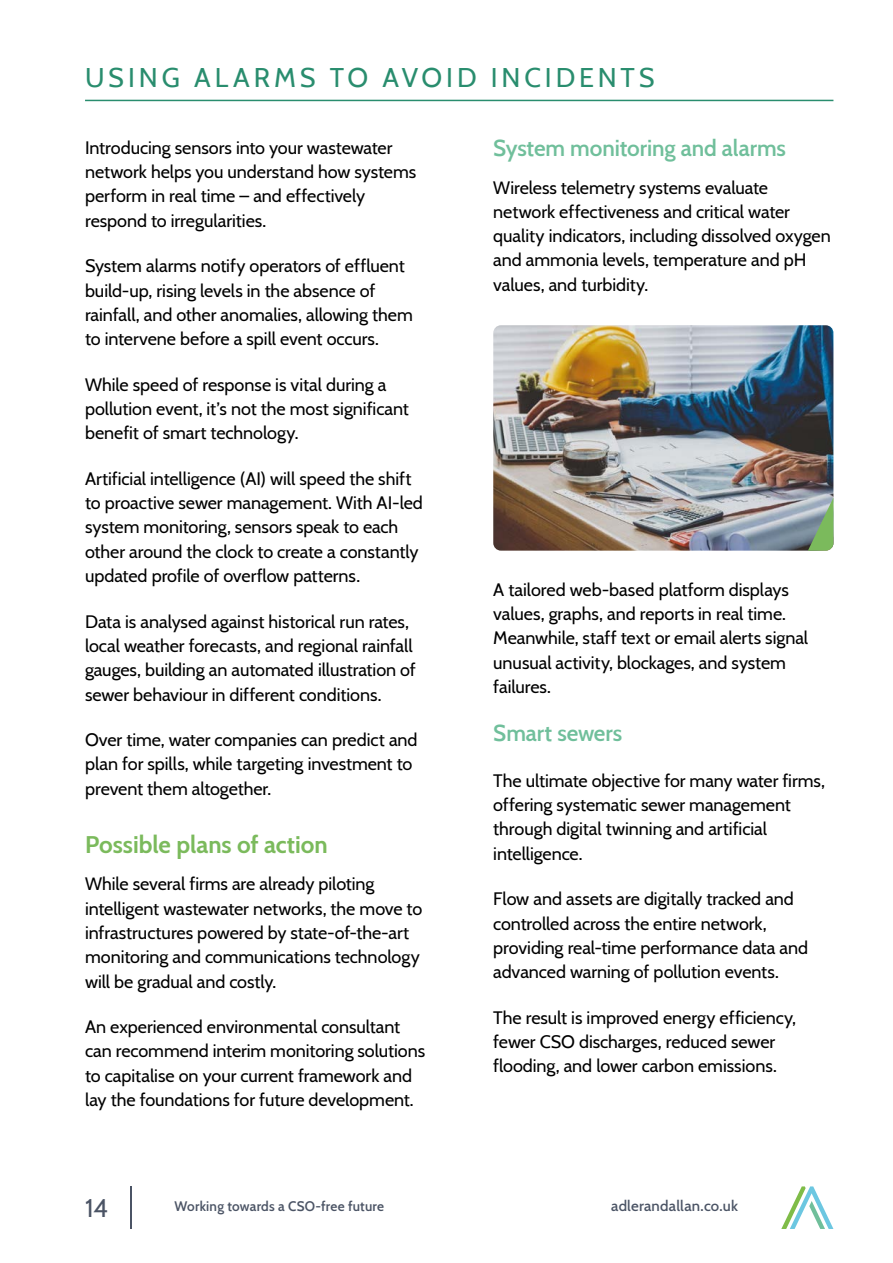
<style>
.page{position:relative;width:893px;height:1263px;background:#fff}
.page>*{position:absolute;margin:0;border:0;box-sizing:border-box;transform-origin:0 0}
.t1{font:27px "Cabin";letter-spacing:.145em;color:#298d6e}
.t2{font:25.5px "Cabin";color:#4b5465}
.t3{font:700 24px "Cabin";color:#7bba5c}
.t4{font:600 22.5px "Cabin";letter-spacing:-.005em;color:#70bf9b}
.t5{font:18px/24.3px "Cabin";letter-spacing:-.005em;color:#000}
.t6{font:500 15px "Cabin";letter-spacing:.015em;color:#4b5465}
.t7{font:600 13.5px "Cabin";letter-spacing:.015em;color:#4b5465}
</style>
<div class="page">
<hr style="left:85px;top:100px;width:748px;height:1px;background:#298d6e">
<img style="left:493px;top:325px;width:340px;height:226px">
<svg style="left:808px;top:497px;width:26px;height:54px"></svg>
<svg style="left:781px;top:1186px;width:52px;height:43px"></svg>
<hr style="left:131px;top:1186px;width:1px;height:43px;background:#4b5465">
<h1 class="t1" style="left:85px;top:56px;width:571px">USING ALARMS TO AVOID INCIDENTS</h1>
<p class="t5" style="left:85px;top:134px;width:333px">Introducing sensors into your wastewater network helps you understand how systems perform in real time – and effectively respond to irregularities.</p>
<p class="t5" style="left:85px;top:253px;width:329px">System alarms notify operators of effluent build-up, rising levels in the absence of rainfall, and other anomalies, allowing them to intervene before a spill event occurs.</p>
<p class="t5" style="left:85px;top:371px;width:325px">While speed of response is vital during a pollution event, it’s not the most significant benefit of smart technology.</p>
<p class="t5" style="left:85px;top:465px;width:339px">Artificial intelligence (AI) will speed the shift to proactive sewer management. With AI-led system monitoring, sensors speak to each other around the clock to create a constantly updated profile of overflow patterns.</p>
<p class="t5" style="left:85px;top:608px;width:332px">Data is analysed against historical run rates, local weather forecasts, and regional rainfall gauges, building an automated illustration of sewer behaviour in different conditions.</p>
<p class="t5" style="left:85px;top:726px;width:334px">Over time, water companies can predict and plan for spills, while targeting investment to prevent them altogether.</p>
<h3 class="t3" style="left:85px;top:826px;width:244px">Possible plans of action</h3>
<p class="t5" style="left:85px;top:871px;width:339px">While several firms are already piloting intelligent wastewater networks, the move to infrastructures powered by state-of-the-art monitoring and communications technology will be gradual and costly.</p>
<p class="t5" style="left:85px;top:1013px;width:342px">An experienced environmental consultant can recommend interim monitoring solutions to capitalise on your current framework and lay the foundations for future development.</p>
<p class="t4" style="left:493px;top:131px;width:294px">System monitoring and alarms</p>
<p class="t5" style="left:493px;top:174px;width:339px">Wireless telemetry systems evaluate network effectiveness and critical water quality indicators, including dissolved oxygen and ammonia levels, temperature and pH values, and turbidity.</p>
<p class="t5" style="left:493px;top:576px;width:316px">A tailored web-based platform displays values, graphs, and reports in real time.<br>Meanwhile, staff text or email alerts signal unusual activity, blockages, and system failures.</p>
<p class="t4" style="left:493px;top:715px;width:131px">Smart sewers</p>
<p class="t5" style="left:493px;top:767px;width:333px">The ultimate objective for many water firms, offering systematic sewer management through digital twinning and artificial intelligence.</p>
<p class="t5" style="left:493px;top:885px;width:316px">Flow and assets are digitally tracked and controlled across the entire network, providing real-time performance data and advanced warning of pollution events.</p>
<p class="t5" style="left:493px;top:1004px;width:304px">The result is improved energy efficiency, fewer CSO discharges, reduced sewer flooding, and lower carbon emissions.</p>
<h2 class="t2" style="left:85px;top:1187px;width:24px">14</h2>
<p class="t7" style="left:174px;top:1196px;width:211px">Working towards a CSO-free future</p>
<p class="t6" style="left:611px;top:1194px;width:128px">adlerandallan.co.uk</p>
</div>
